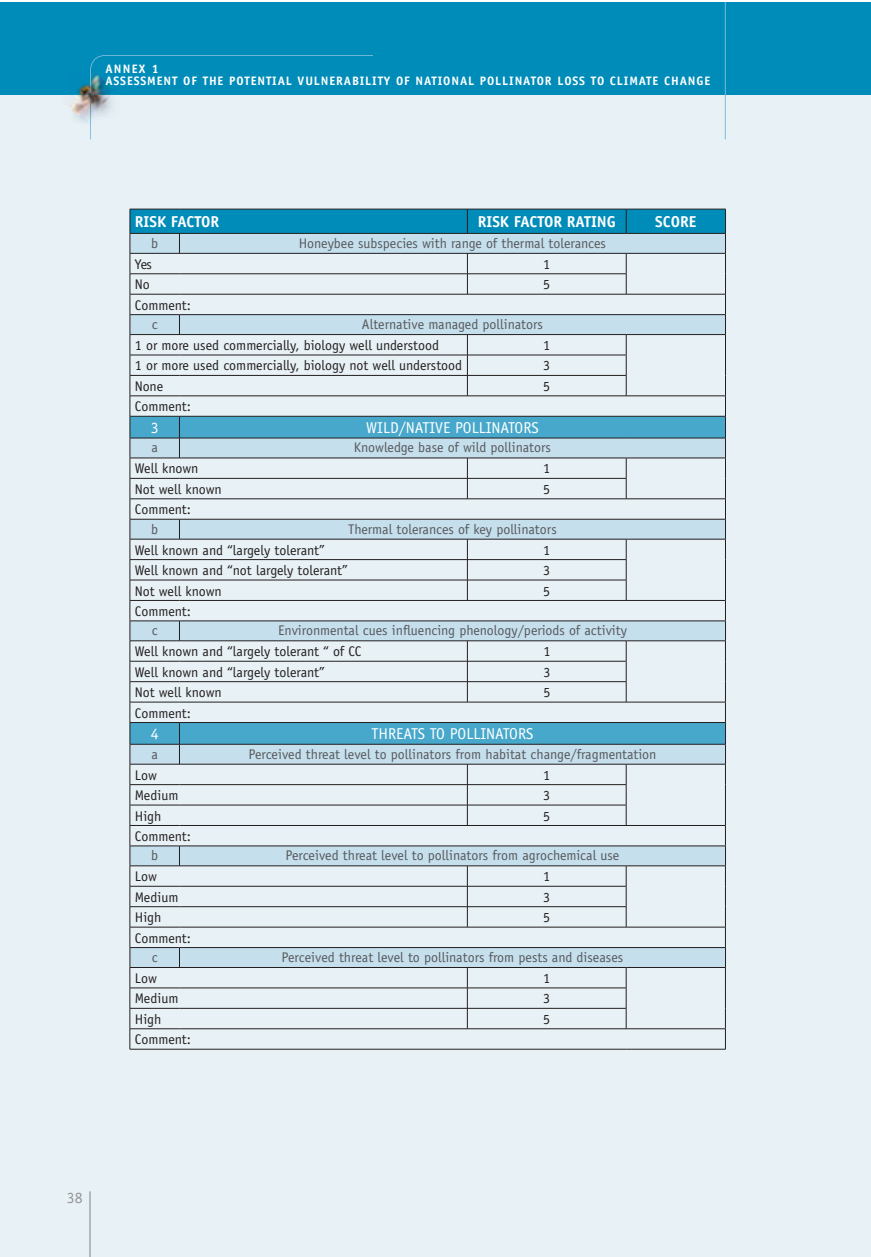
<style>
.page{position:relative;width:871px;height:1257px;background:#fff}
.page>*{position:absolute;margin:0;border:0;box-sizing:border-box;transform-origin:0 0}
.t1{font:15.75px "Officina Sans";color:#fff}
.t2{font:700 15.75px "Officina Sans";color:#fff}
.t3{font:15.75px "Officina Sans";color:#939598}
.t4{font:14px "Officina Sans";color:#231f20}
.t5{font:14px "Officina Sans";color:#58595b}
.t6{font:700 12.25px/12.2px "Officina Sans";letter-spacing:.07em;color:#fff}
</style>
<div class="page">
<div style="left:0;top:95px;width:871px;height:1162px;background:#e8f1f5"></div>
<div style="left:0;top:2px;width:871px;height:93px;background:#008cb9"></div>
<hr style="left:90px;top:1191px;width:1px;height:66px;background:#808285">
<hr style="left:724px;top:2px;width:1px;height:137px;background:#7cbcda">
<img style="left:70px;top:95px;width:20px;height:14px">
<img style="left:70px;top:109px;width:20px;height:15px">
<img style="left:61px;top:95px;width:9px;height:14px">
<svg style="left:90px;top:55px;width:283px;height:84px"></svg>
<img style="left:70px;top:72px;width:46px;height:23px">
<img style="left:91px;top:95px;width:21px;height:25px">
<img style="left:90px;top:72px;width:1px;height:49px">
<hr style="left:130px;top:1049px;width:496px;height:1px;background:#231f20">
<hr style="left:626px;top:1049px;width:99px;height:1px;background:#231f20">
<svg style="left:129px;top:209px;width:597px;height:840px;background:#c9dce4"></svg>
<hr style="left:130px;top:438px;width:496px;height:1px;background:#231f20">
<hr style="left:626px;top:438px;width:99px;height:1px;background:#231f20">
<p class="t6" style="left:105px;top:63px;width:606px">ANNEX 1<br>ASSESSMENT OF THE POTENTIAL VULNERABILITY OF NATIONAL POLLINATOR LOSS TO CLIMATE CHANGE</p>
<p class="t2" style="left:135px;top:216px;width:86px">RISK FACTOR</p>
<p class="t2" style="left:478px;top:216px;width:140px">RISK FACTOR RATING</p>
<p class="t2" style="left:655px;top:216px;width:43px">SCORE</p>
<p class="t5" style="left:151px;top:238px;width:8px">b</p>
<p class="t5" style="left:299px;top:238px;width:309px">Honeybee subspecies with range of thermal tolerances</p>
<p class="t4" style="left:135px;top:259px;width:19px">Yes</p>
<p class="t4" style="left:543px;top:259px;width:8px">1</p>
<p class="t4" style="left:135px;top:279px;width:16px">No</p>
<p class="t4" style="left:543px;top:279px;width:8px">5</p>
<p class="t4" style="left:135px;top:299px;width:58px">Comment:</p>
<p class="t5" style="left:152px;top:319px;width:7px">c</p>
<p class="t5" style="left:362px;top:319px;width:183px">Alternative managed pollinators</p>
<p class="t4" style="left:135px;top:340px;width:306px">1 or more used commercially, biology well understood</p>
<p class="t4" style="left:543px;top:340px;width:8px">1</p>
<p class="t4" style="left:135px;top:360px;width:329px">1 or more used commercially, biology not well understood</p>
<p class="t4" style="left:543px;top:360px;width:8px">3</p>
<p class="t4" style="left:135px;top:381px;width:30px">None</p>
<p class="t4" style="left:543px;top:381px;width:8px">5</p>
<p class="t4" style="left:135px;top:401px;width:58px">Comment:</p>
<p class="t1" style="left:151px;top:422px;width:9px">3</p>
<p class="t1" style="left:366px;top:422px;width:174px">WILD/NATIVE POLLINATORS</p>
<p class="t5" style="left:151px;top:442px;width:8px">a</p>
<p class="t5" style="left:354px;top:442px;width:199px">Knowledge base of wild pollinators</p>
<p class="t4" style="left:135px;top:463px;width:65px">Well known</p>
<p class="t4" style="left:543px;top:463px;width:8px">1</p>
<p class="t4" style="left:135px;top:484px;width:88px">Not well known</p>
<p class="t4" style="left:543px;top:484px;width:8px">5</p>
<p class="t4" style="left:135px;top:504px;width:58px">Comment:</p>
<p class="t5" style="left:151px;top:523px;width:8px">b</p>
<p class="t5" style="left:348px;top:523px;width:210px">Thermal tolerances of key pollinators</p>
<p class="t4" style="left:135px;top:544px;width:191px">Well known and “largely tolerant”</p>
<p class="t4" style="left:543px;top:544px;width:8px">1</p>
<p class="t4" style="left:135px;top:565px;width:214px">Well known and “not largely tolerant”</p>
<p class="t4" style="left:543px;top:565px;width:8px">3</p>
<p class="t4" style="left:135px;top:585px;width:88px">Not well known</p>
<p class="t4" style="left:543px;top:585px;width:8px">5</p>
<p class="t4" style="left:135px;top:606px;width:58px">Comment:</p>
<p class="t5" style="left:152px;top:625px;width:7px">c</p>
<p class="t5" style="left:278px;top:625px;width:350px">Environmental cues influencing phenology/periods of activity</p>
<p class="t4" style="left:135px;top:646px;width:228px">Well known and “largely tolerant “ of CC</p>
<p class="t4" style="left:543px;top:646px;width:8px">1</p>
<p class="t4" style="left:135px;top:666px;width:191px">Well known and “largely tolerant”</p>
<p class="t4" style="left:543px;top:666px;width:8px">3</p>
<p class="t4" style="left:135px;top:687px;width:88px">Not well known</p>
<p class="t4" style="left:543px;top:687px;width:8px">5</p>
<p class="t4" style="left:135px;top:707px;width:58px">Comment:</p>
<p class="t1" style="left:151px;top:728px;width:9px">4</p>
<p class="t1" style="left:371px;top:728px;width:163px">THREATS TO POLLINATORS</p>
<p class="t5" style="left:151px;top:748px;width:8px">a</p>
<p class="t5" style="left:248px;top:748px;width:409px">Perceived threat level to pollinators from habitat change/fragmentation</p>
<p class="t4" style="left:135px;top:769px;width:24px">Low</p>
<p class="t4" style="left:543px;top:769px;width:8px">1</p>
<p class="t4" style="left:135px;top:790px;width:45px">Medium</p>
<p class="t4" style="left:543px;top:790px;width:8px">3</p>
<p class="t4" style="left:135px;top:810px;width:28px">High</p>
<p class="t4" style="left:543px;top:810px;width:8px">5</p>
<p class="t4" style="left:135px;top:831px;width:58px">Comment:</p>
<p class="t5" style="left:151px;top:850px;width:8px">b</p>
<p class="t5" style="left:285px;top:850px;width:335px">Perceived threat level to pollinators from agrochemical use</p>
<p class="t4" style="left:135px;top:871px;width:24px">Low</p>
<p class="t4" style="left:543px;top:871px;width:8px">1</p>
<p class="t4" style="left:135px;top:891px;width:45px">Medium</p>
<p class="t4" style="left:543px;top:891px;width:8px">3</p>
<p class="t4" style="left:135px;top:912px;width:28px">High</p>
<p class="t4" style="left:543px;top:912px;width:8px">5</p>
<p class="t4" style="left:135px;top:932px;width:58px">Comment:</p>
<p class="t5" style="left:152px;top:952px;width:7px">c</p>
<p class="t5" style="left:282px;top:952px;width:343px">Perceived threat level to pollinators from pests and diseases</p>
<p class="t4" style="left:135px;top:973px;width:24px">Low</p>
<p class="t4" style="left:543px;top:973px;width:8px">1</p>
<p class="t4" style="left:135px;top:993px;width:45px">Medium</p>
<p class="t4" style="left:543px;top:993px;width:8px">3</p>
<p class="t4" style="left:135px;top:1013px;width:28px">High</p>
<p class="t4" style="left:543px;top:1013px;width:8px">5</p>
<p class="t4" style="left:135px;top:1034px;width:58px">Comment:</p>
<p class="t3" style="left:67px;top:1191px;width:17px">38</p>
</div>
